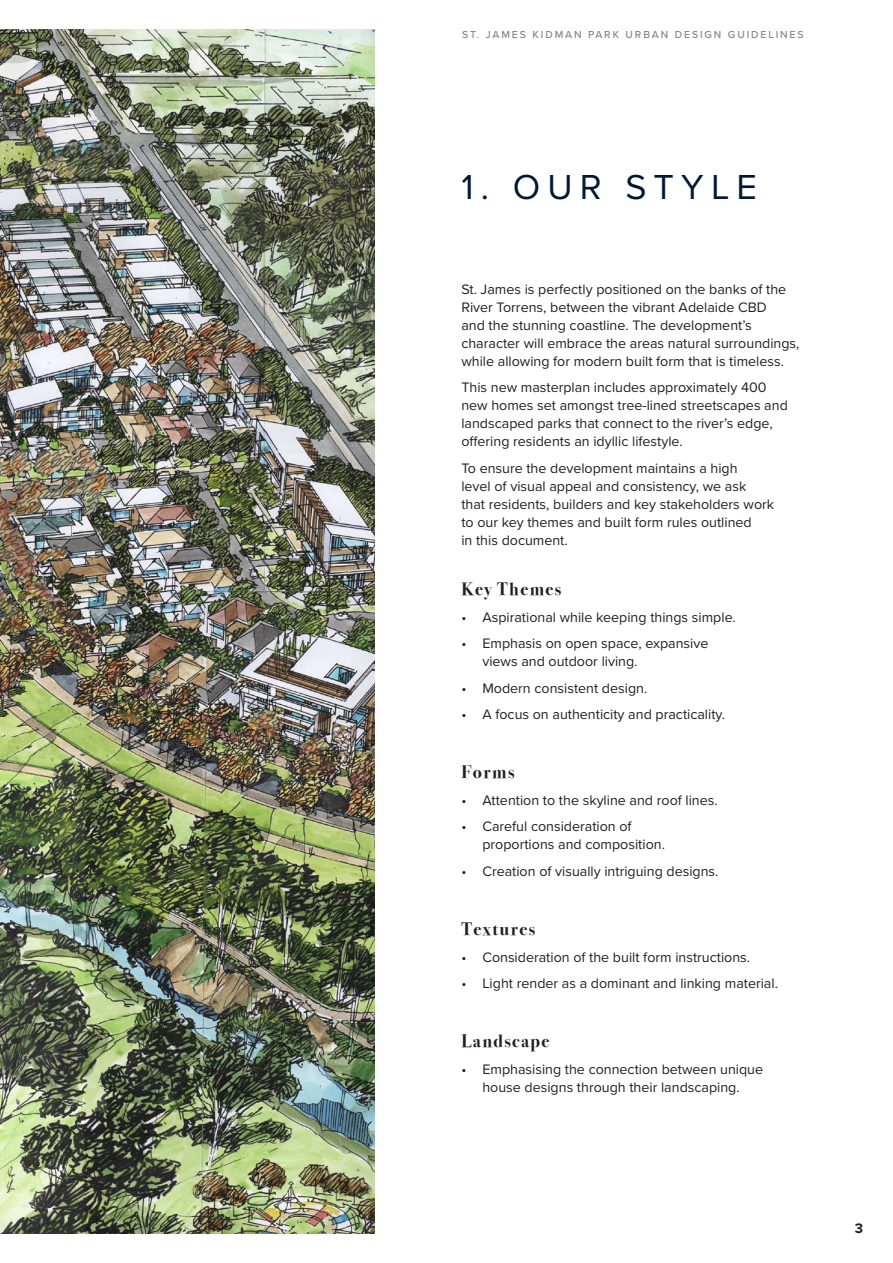
<style>
.page{position:relative;width:893px;height:1263px;background:#fff}
.page>*{position:absolute;margin:0;border:0;box-sizing:border-box;transform-origin:0 0}
.t1{font:36px "Proxima Nova";letter-spacing:.2em;color:#001932}
.t2{font:700 18px "Bodoni Svty Two ITCTT";letter-spacing:.08em;color:#231f20}
.t3{font:14.25px/18px "Proxima Nova";color:#231f20}
.t4{font:700 14.25px "Proxima Nova";color:#231f20}
.primary_heading{font:500 10.5px "Proxima Nova";letter-spacing:.18em;color:#808285}
</style>
<div class="page">
<img style="left:0;top:30px;width:374px;height:1203px">
<p class="primary_heading" style="left:462px;top:27px;width:343px">ST. JAMES KIDMAN PARK URBAN DESIGN GUIDELINES</p>
<p class="t1" style="left:461px;top:160px;width:297px">1. OUR STYLE</p>
<p class="t3" style="left:461px;top:279px;width:340px">St. James is perfectly positioned on the banks of the River Torrens, between the vibrant Adelaide CBD<br>and the stunning coastline. The development’s character will embrace the areas natural surroundings, while allowing for modern built form that is timeless.</p>
<p class="t3" style="left:461px;top:378px;width:328px">This new masterplan includes approximately 400 new homes set amongst tree-lined streetscapes and landscaped parks that connect to the river’s edge, offering residents an idyllic lifestyle.</p>
<p class="t3" style="left:461px;top:458px;width:314px">To ensure the development maintains a high<br>level of visual appeal and consistency, we ask<br>that residents, builders and key stakeholders work to our key themes and built form rules outlined<br>in this document.</p>
<p class="t2" style="left:461px;top:574px;width:101px">Key Themes</p>
<p class="t3" style="left:461px;top:607px;width:276px">• Aspirational while keeping things simple.</p>
<p class="t3" style="left:482px;top:634px;width:227px;text-indent:-21px">• Emphasis on open space, expansive views and outdoor living.</p>
<p class="t3" style="left:461px;top:678px;width:187px">• Modern consistent design.</p>
<p class="t3" style="left:461px;top:705px;width:265px">• A focus on authenticity and practicality.</p>
<p class="t2" style="left:461px;top:757px;width:54px">Forms</p>
<p class="t3" style="left:461px;top:791px;width:258px">• Attention to the skyline and roof lines.</p>
<p class="t3" style="left:482px;top:817px;width:184px;text-indent:-21px">• Careful consideration of proportions and composition.</p>
<p class="t3" style="left:461px;top:862px;width:259px">• Creation of visually intriguing designs.</p>
<p class="t2" style="left:461px;top:914px;width:75px">Textures</p>
<p class="t3" style="left:461px;top:947px;width:290px">• Consideration of the built form instructions.</p>
<p class="t3" style="left:461px;top:974px;width:318px">• Light render as a dominant and linking material.</p>
<p class="t2" style="left:461px;top:1026px;width:90px">Landscape</p>
<p class="t3" style="left:461px;top:1059px;width:303px;text-align:center">• Emphasising the connection between unique house designs through their landscaping.</p>
<p class="t4" style="left:855px;top:1218px;width:10px">3</p>
</div>
